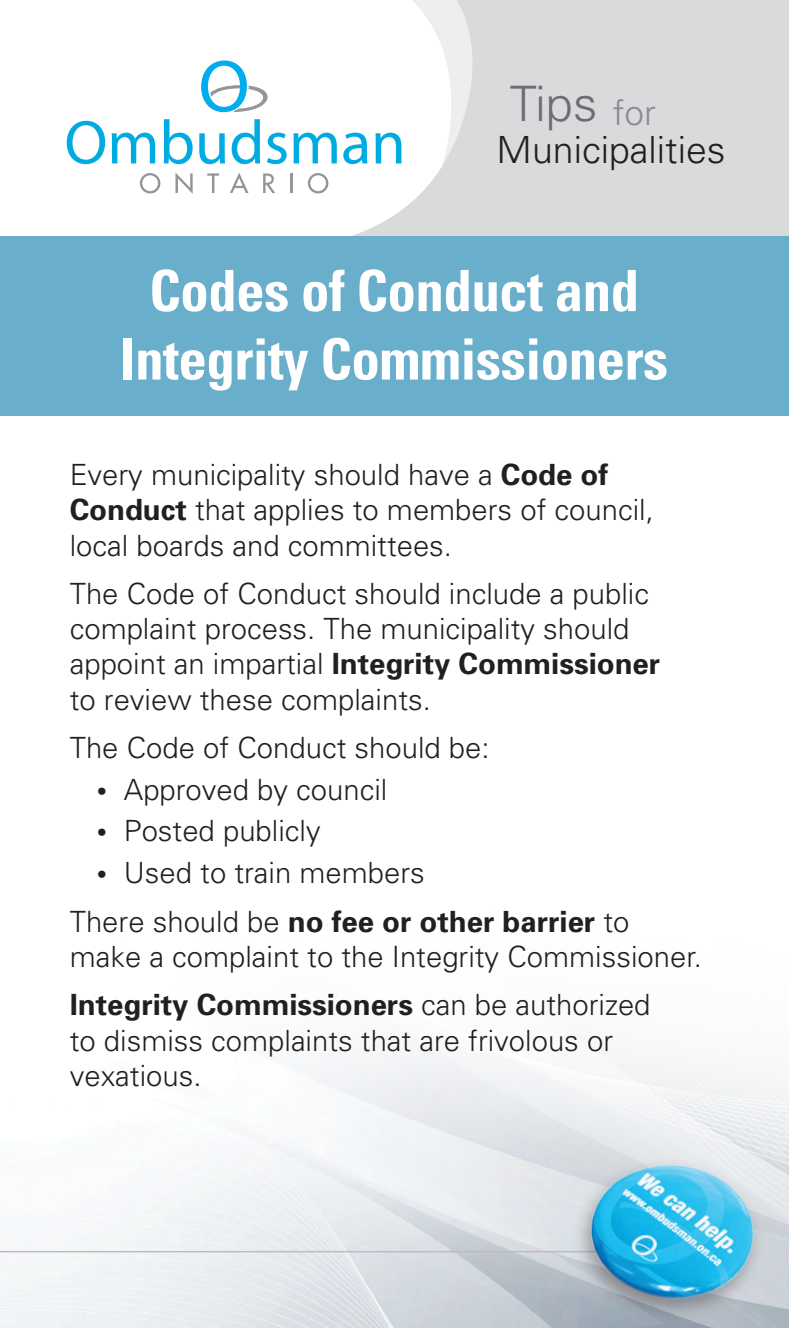
<style>
.page{position:relative;width:789px;height:1328px;background:#fff}
.page>*{position:absolute;margin:0;border:0;box-sizing:border-box;transform-origin:0 0}
.t1{font:700 condensed 57px/68.4px "Univers";letter-spacing:-.01em;color:#fff;text-align:center}
.t2{font:300 48.9px "Univers";color:#6c6d70}
.t3{font:300 37.5px "Univers";color:#231f20}
.t4{font:300 29.4px/35.1px "Univers";color:#231f20}
.s1{font-weight:700}
</style>
<div class="page">
<img style="left:0;top:1046px;width:788px;height:281px">
<svg style="left:140px;top:173px;width:20px;height:20px"></svg>
<svg style="left:175px;top:172px;width:17px;height:21px"></svg>
<svg style="left:207px;top:173px;width:12px;height:20px"></svg>
<svg style="left:230px;top:173px;width:10px;height:20px"></svg>
<svg style="left:67px;top:121px;width:38px;height:43px"></svg>
<svg style="left:112px;top:133px;width:43px;height:30px"></svg>
<svg style="left:164px;top:119px;width:28px;height:45px"></svg>
<svg style="left:199px;top:133px;width:26px;height:31px"></svg>
<svg style="left:231px;top:133px;width:9px;height:31px"></svg>
<svg style="left:201px;top:60px;width:39px;height:52px"></svg>
<svg style="left:240px;top:0;width:548px;height:236px;fill:#d9dadc"></svg>
<hr style="left:0;top:1250px;width:627px;height:2px;background:#bcbdc0">
<img style="left:574px;top:1126px;width:214px;height:201px">
<div style="left:0;top:236px;width:788px;height:179px;background:#69aecb"></div>
<h2 class="t2" style="left:509px;top:74px;width:147px">Tips <sub>for</sub></h2>
<p class="t3" style="left:496px;top:127px;width:230px">Municipalities</p>
<h1 class="t1" style="left:120px;top:256px;width:549px">Codes of Conduct and<br>Integrity Commissioners</h1>
<p class="t4" style="left:70px;top:456px;width:585px">Every municipality should have a <span class="s1">Code of<br>Conduct</span> that applies to members of council, local boards and committees.</p>
<p class="t4" style="left:70px;top:575px;width:591px">The Code of Conduct should include a public complaint process. The municipality should appoint an impartial <span class="s1">Integrity Commissioner </span>to review these complaints.</p>
<p class="t4" style="left:70px;top:729px;width:421px">The Code of Conduct should be:</p>
<p class="t4" style="left:97px;top:771px;width:292px"><span class="s1">•</span> Approved by council</p>
<p class="t4" style="left:97px;top:812px;width:225px"><span class="s1">•</span> Posted publicly</p>
<p class="t4" style="left:97px;top:854px;width:329px"><span class="s1">•</span> Used to train members</p>
<p class="t4" style="left:70px;top:902px;width:633px">There should be <span class="s1">no fee or other barrier</span> to make a complaint to the Integrity Commissioner.</p>
<p class="t4" style="left:70px;top:986px;width:582px"><span class="s1">Integrity Commissioners</span> can be authorized to dismiss complaints that are frivolous or vexatious.</p>
</div>
